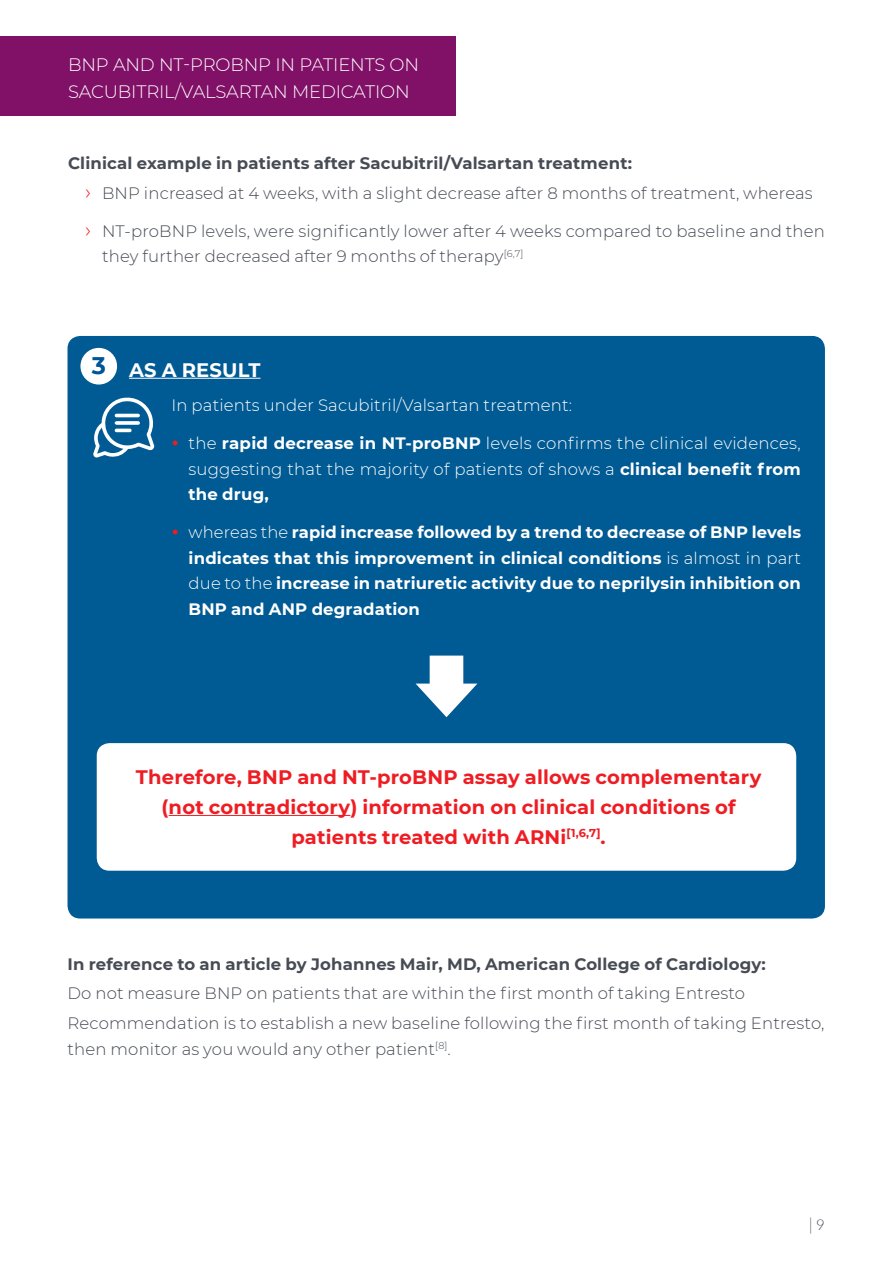
<style>
.page{position:relative;width:893px;height:1263px;background:#fff}
.page>*{position:absolute;margin:0;border:0;box-sizing:border-box;transform-origin:0 0}
.Body_Text{font:700 24px "Montserrat";color:#005597}
.Body_Text-2{font:700 19.5px/30px "Montserrat";letter-spacing:.01em;color:#ee1d23;text-align:center}
.Body_Text-3{font:700 19.5px "Montserrat";letter-spacing:.01em;color:#fff}
.SubTitles{font:300 18px/27px "Montserrat";letter-spacing:-.01em;color:#fff}
.Body_Text-4{font:300 16.5px/25.5px "Montserrat";letter-spacing:.01em;color:#464b54}
.t1{font:700 16.5px/25.5px "Montserrat";letter-spacing:.01em;color:#fff;text-align:justify}
.Body_Text-5{font:300 16.5px/25.5px "Montserrat";letter-spacing:.01em;color:#fff;text-align:justify}
.Body_Text-6{font:700 16.5px "Montserrat";letter-spacing:.01em;color:#464b54}
.t2{font:300 15px "Lato";color:#464b54}
.s1{font-size:21px;color:#ee1d23}
.s2{font-weight:700}
.s3{font-weight:300}
</style>
<div class="page">
<div style="left:68px;top:336px;width:757px;height:582px;background:#005a93;border-radius:13px"></div>
<hr style="left:129px;top:378px;width:131px;height:1px;background:#fff">
<svg style="left:416px;top:656px;width:61px;height:61px"></svg>
<svg style="left:93px;top:397px;width:61px;height:61px"></svg>
<div style="left:0;top:36px;width:455px;height:80px;background:#811067"></div>
<div style="left:80px;top:348px;width:37px;height:36px;background:#fff;border-radius:50%"></div>
<div style="left:97px;top:743px;width:699px;height:128px;background:#fff;border-radius:13px"></div>
<hr style="left:169px;top:815px;width:181px;height:1px;background:#ee1d23">
<p class="SubTitles" style="left:68px;top:51px;width:353px">BNP AND NT-PROBNP IN PATIENTS ON<br>SACUBITRIL/VALSARTAN MEDICATION</p>
<p class="Body_Text-6" style="left:68px;top:151px;width:565px">Clinical example in patients after Sacubitril/Valsartan treatment:</p>
<p class="Body_Text-4" style="left:85px;top:179px;width:729px"><span class="s1">›</span> BNP increased at 4 weeks, with a slight decrease after 8 months of treatment, whereas</p>
<p class="Body_Text-4" style="left:102px;top:218px;width:724px;text-indent:-17px"><span class="s1">›</span> NT-proBNP levels, were significantly lower after 4 weeks compared to baseline and then they further decreased after 9 months of therapy<sup>[6,7]</sup></p>
<p class="Body_Text" style="left:92px;top:349px;width:16px">3</p>
<p class="Body_Text-3" style="left:129px;top:356px;width:133px">AS A RESULT</p>
<p class="Body_Text-5" style="left:172px;top:392px;width:402px">In patients under Sacubitril/Valsartan treatment:</p>
<p class="Body_Text-5" style="left:189px;top:430px;width:614px">the <span class="s2">rapid decrease in NT-proBNP</span> levels confirms the clinical evidences, suggesting that the majority of patients of shows a <span class="s2">clinical benefit from the drug,</span></p>
<p class="t1" style="left:189px;top:519px;width:614px"><span class="s3">whereas the</span> rapid increase followed by a trend to decrease of BNP levels indicates that this improvement in clinical conditions <span class="s3">is almost in part due to the</span> increase in natriuretic activity due to neprilysin inhibition on BNP and ANP degradation</p>
<p class="Body_Text-2" style="left:136px;top:761px;width:627px">Therefore, BNP and NT-proBNP assay allows complementary (not contradictory) information on clinical conditions of patients treated with ARNi<sup>[1,6,7]</sup>.</p>
<p class="Body_Text-6" style="left:68px;top:952px;width:700px">In reference to an article by Johannes Mair, MD, American College of Cardiology:</p>
<p class="Body_Text-4" style="left:68px;top:980px;width:679px">Do not measure BNP on patients that are within the first month of taking Entresto</p>
<p class="Body_Text-4" style="left:68px;top:1010px;width:758px">Recommendation is to establish a new baseline following the first month of taking Entresto, then monitor as you would any other patient<sup>[8]</sup>.</p>
<p class="t2" style="left:805px;top:1214px;width:21px">│9</p>
</div>
